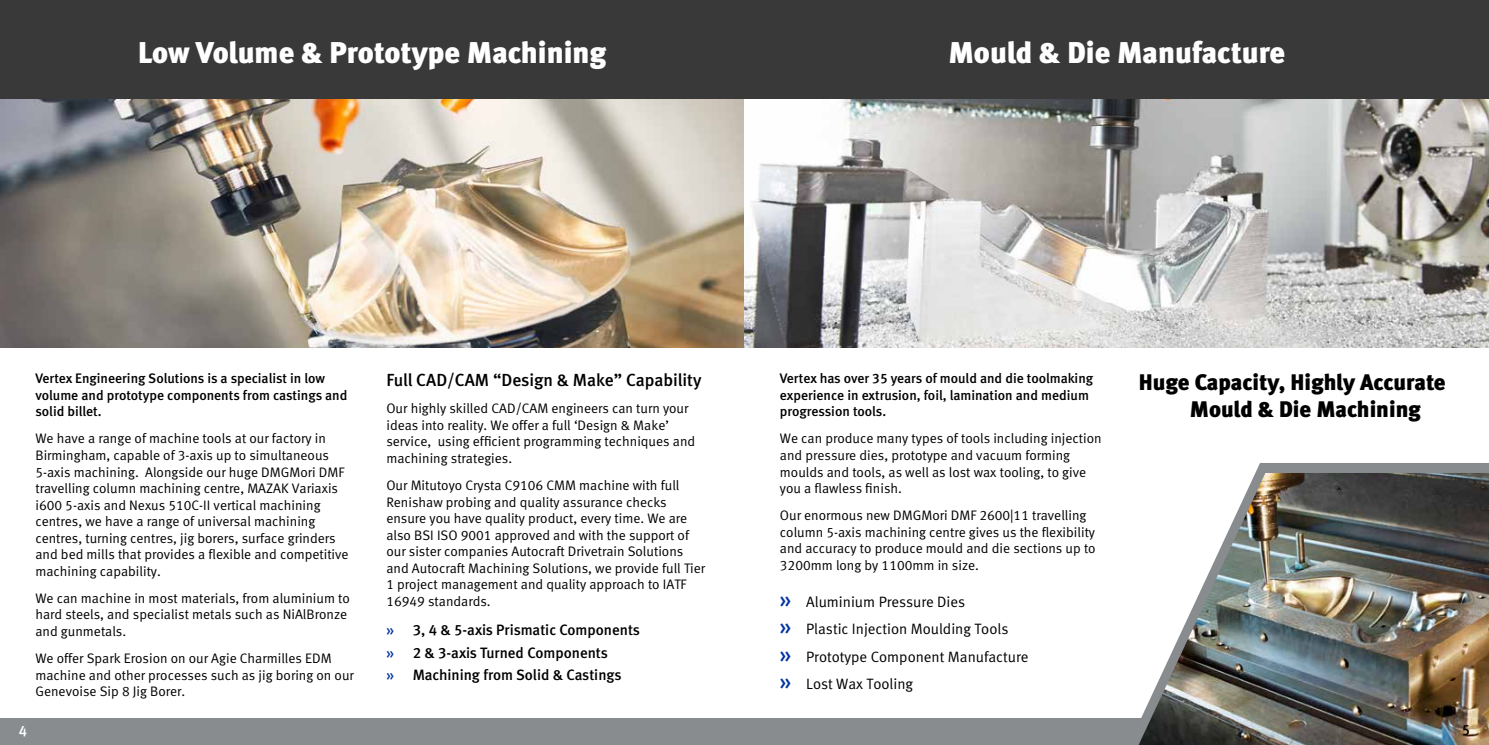
<style>
.page{position:relative;width:1489px;height:745px;background:#fff}
.page>*{position:absolute;margin:0;border:0;box-sizing:border-box;transform-origin:0 0}
.t1{font:30px "Meta Black LF";color:#fff}
.t2{font:22.5px/27px "Meta Black LF";color:#000}
.t3{font:17.5px "Meta Medium LF";letter-spacing:-.005em;color:#000}
.t4{font:15px/27px "Meta Normal LF";color:#000}
.t5{font:15px/22.5px "Meta Medium LF";color:#000}
.t6{font:15px "Meta Medium LF";color:#fff}
.t7{font:13.75px/16.5px "Meta Normal LF";color:#000}
.t8{font:13.75px/16.5px "Meta Medium LF";color:#000}
.s1{color:#0033a1}
.s2{font-family:"Meta Medium LF";font-size:22.5px;color:#0033a1}
</style>
<div class="page">
<div style="left:0;top:0;width:1488px;height:99px;background:#393939"></div>
<div style="left:0;top:718px;width:1488px;height:26px;background:#898c8e"></div>
<img style="left:0;top:99px;width:1488px;height:248px">
<img style="left:1139px;top:463px;width:349px;height:281px">
<h1 class="t1" style="left:138px;top:35px;width:469px">Low Volume &amp; Prototype Machining</h1>
<h1 class="t1" style="left:948px;top:35px;width:338px">Mould &amp; Die Manufacture</h1>
<p class="t8" style="left:35px;top:370px;width:313px">Vertex Engineering Solutions is a specialist in low volume and prototype components from castings and solid billet.</p>
<p class="t7" style="left:35px;top:430px;width:315px">We have a range of machine tools at our factory in Birmingham, capable of 3-axis up to simultaneous 5-axis machining. Alongside our huge DMGMori DMF travelling column machining centre, MAZAK Variaxis i600 5-axis and Nexus 510C-II vertical machining centres, we have a range of universal machining centres, turning centres, jig borers, surface grinders and bed mills that provides a flexible and competitive machining capability.</p>
<p class="t7" style="left:35px;top:589px;width:316px">We can machine in most materials, from aluminium to hard steels, and specialist metals such as NiAlBronze and gunmetals.</p>
<p class="t7" style="left:35px;top:649px;width:320px">We offer Spark Erosion on our Agie Charmilles EDM machine and other processes such as jig boring on our<br>Genevoise Sip 8 Jig Borer.</p>
<p class="t6" style="left:19px;top:721px;width:10px">4</p>
<p class="t3" style="left:386px;top:370px;width:316px">Full CAD/CAM “Design &amp; Make” Capability</p>
<p class="t7" style="left:386px;top:400px;width:310px">Our highly skilled CAD/CAM engineers can turn your ideas into reality. We offer a full ‘Design &amp; Make’ service, using efficient programming techniques and machining strategies.</p>
<p class="t7" style="left:386px;top:476px;width:320px">Our Mitutoyo Crysta C9106 CMM machine with full Renishaw probing and quality assurance checks ensure you have quality product, every time. We are also BSI ISO 9001 approved and with the support of our sister companies Autocraft Drivetrain Solutions and Autocraft Machining Solutions, we provide full Tier 1 project management and quality approach to IATF 16949 standards.</p>
<p class="t5" style="left:386px;top:618px;width:255px"><span class="s1">»</span> 3, 4 &amp; 5-axis Prismatic Components <span class="s1">»</span> 2 &amp; 3-axis Turned Components<br><span class="s1">»</span> Machining from Solid &amp; Castings</p>
<p class="t8" style="left:780px;top:370px;width:315px">Vertex has over 35 years of mould and die toolmaking experience in extrusion, foil, lamination and medium progression tools.</p>
<p class="t7" style="left:780px;top:430px;width:323px">We can produce many types of tools including injection and pressure dies, prototype and vacuum forming moulds and tools, as well as lost wax tooling, to give you a flawless finish.</p>
<p class="t7" style="left:780px;top:506px;width:317px">Our enormous new DMGMori DMF 2600|11 travelling column 5-axis machining centre gives us the flexibility and accuracy to produce mould and die sections up to 3200mm long by 1100mm in size.</p>
<p class="t4" style="left:780px;top:588px;width:250px"><span class="s2">»</span> Aluminium Pressure Dies<br><span class="s2">»</span> Plastic Injection Moulding Tools<br><span class="s2">»</span> Prototype Component Manufacture <span class="s2">»</span> Lost Wax Tooling</p>
<h2 class="t2" style="left:1189px;top:368px;width:257px;text-indent:-51px">Huge Capacity, Highly Accurate<br>Mould &amp; Die Machining</h2>
<p class="t5" style="left:1461px;top:718px;width:10px">5</p>
</div>
